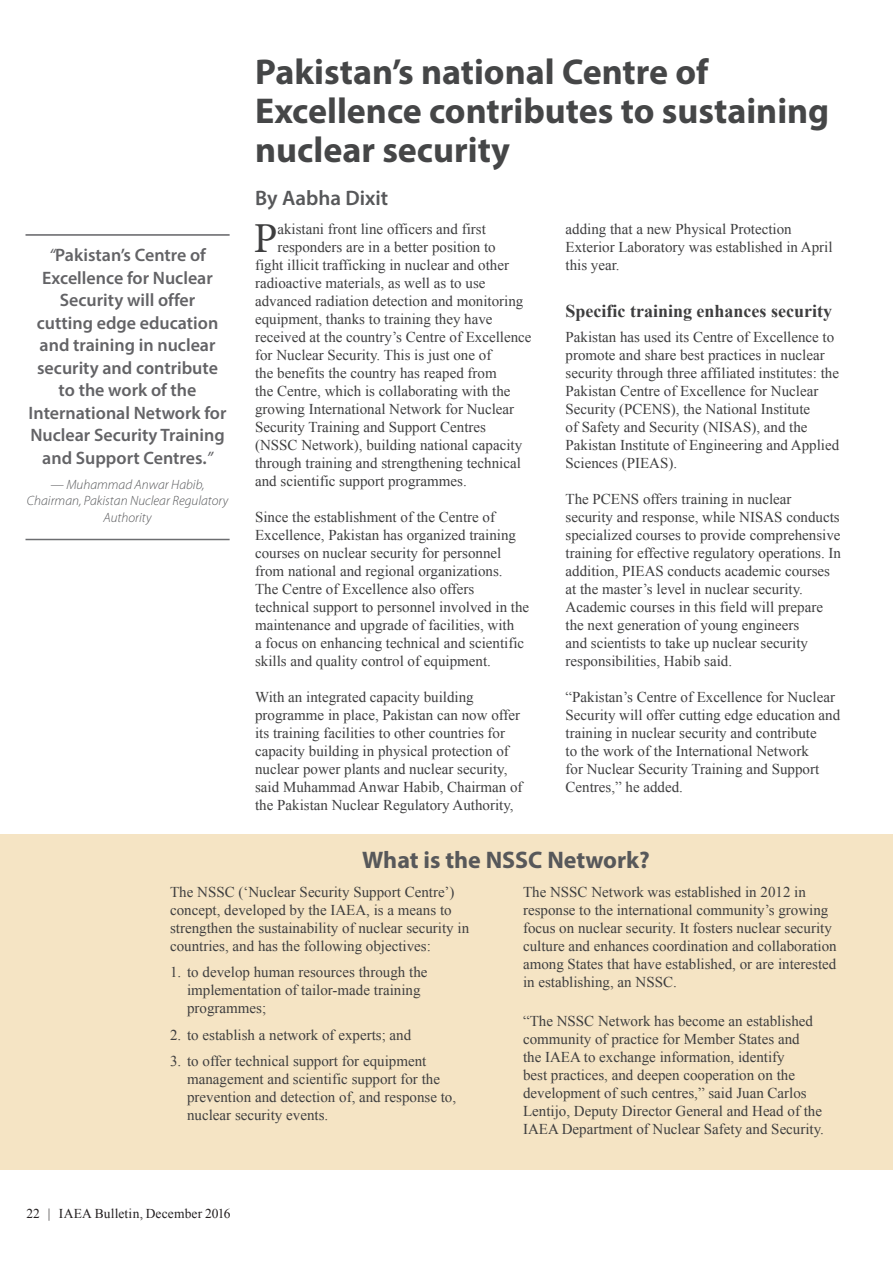
<style>
.page{position:relative;width:893px;height:1263px;background:#fff}
.page>*{position:absolute;margin:0;border:0;box-sizing:border-box;transform-origin:0 0}
.Frist_Para{font:42.75px "Minion Pro";color:#3e3e3f}
.Story_Title{font:700 36px/39px "Myriad Pro";color:#454647}
.Box_-_Title{font:700 24px "Myriad Pro";color:#57585a}
.Author-top{font:600 21px "Myriad Pro";color:#57585a}
.Pullout_Quote{font:600 18px/22.5px "Myriad Pro";color:#636366;text-align:center}
.Paragraph_Heading_01{font:700 18px "Times New Roman";color:#3e3e3f}
.Body_Text{font:15px/18px "Times New Roman";color:#3e3e3f}
.Frist_Para-2{font:15px "Times New Roman";color:#3e3e3f}
.Body_Text_-_no_space{font:15px/18px "Times New Roman";color:#3e3e3f}
.Pullout_Quote_-_Name{font:italic 300 13.5px/16.5px "Myriad Pro";color:#57585a;text-align:center}
.t1{font:13.5px "Times New Roman";letter-spacing:.01em;color:#231f20}
.s1{font-weight:400;font-style:italic}
</style>
<div class="page">
<div style="left:0;top:834px;width:893px;height:335px;background:#f5e4c4"></div>
<hr style="left:26px;top:234px;width:204px;height:2px;background:#636366">
<hr style="left:26px;top:539px;width:204px;height:1px;background:#6c6d70">
<p class="Pullout_Quote" style="left:29px;top:243px;width:199px"><span class="s1">“</span>Pakistan’s Centre of<br>Excellence for Nuclear<br>Security will offer<br>cutting edge education and training in nuclear security and contribute to the work of the<br>International Network for<br>Nuclear Security Training and Support Centres.<span class="s1">”</span></p>
<p class="Pullout_Quote_-_Name" style="left:27px;top:476px;width:203px">— Muhammad Anwar Habib,<br>Chairman, Pakistan Nuclear Regulatory<br>Authority</p>
<p class="Story_Title" style="left:255px;top:52px;width:576px">Pakistan’s national Centre of<br>Excellence contributes to sustaining nuclear security</p>
<p class="Author-top" style="left:255px;top:184px;width:135px">By Aabha Dixit</p>
<p class="Frist_Para" style="left:253px;top:210px;width:26px">P</p>
<p class="Frist_Para-2" style="left:277px;top:219px;width:210px">akistani front line officers and first</p>
<p class="Body_Text" style="left:566px;top:220px;width:269px">adding that a new Physical Protection<br>Exterior Laboratory was established in April this year.</p>
<p class="Paragraph_Heading_01" style="left:566px;top:298px;width:268px">Specific training enhances security</p>
<p class="Body_Text_-_no_space" style="left:566px;top:328px;width:275px">Pakistan has used its Centre of Excellence to promote and share best practices in nuclear security through three affiliated institutes: the Pakistan Centre of Excellence for Nuclear Security (PCENS), the National Institute<br>of Safety and Security (NISAS), and the Pakistan Institute of Engineering and Applied Sciences (PIEAS).</p>
<p class="Body_Text" style="left:566px;top:490px;width:277px">The PCENS offers training in nuclear security and response, while NISAS conducts specialized courses to provide comprehensive training for effective regulatory operations. In addition, PIEAS conducts academic courses at the master’s level in nuclear security.<br>Academic courses in this field will prepare the next generation of young engineers<br>and scientists to take up nuclear security responsibilities, Habib said.</p>
<p class="Body_Text" style="left:566px;top:688px;width:276px">“Pakistan’s Centre of Excellence for Nuclear Security will offer cutting edge education and training in nuclear security and contribute<br>to the work of the International Network<br>for Nuclear Security Training and Support Centres,” he added.</p>
<p class="Frist_Para-2" style="left:277px;top:237px;width:220px">responders are in a better position to</p>
<p class="Frist_Para-2" style="left:255px;top:255px;width:255px">fight illicit trafficking in nuclear and other</p>
<p class="Frist_Para-2" style="left:255px;top:273px;width:232px">radioactive materials, as well as to use</p>
<p class="Frist_Para-2" style="left:255px;top:291px;width:270px">advanced radiation detection and monitoring</p>
<p class="Frist_Para-2" style="left:255px;top:309px;width:239px">equipment, thanks to training they have</p>
<p class="Frist_Para-2" style="left:255px;top:327px;width:278px">received at the country’s Centre of Excellence</p>
<p class="Frist_Para-2" style="left:255px;top:345px;width:238px">for Nuclear Security. This is just one of</p>
<p class="Frist_Para-2" style="left:255px;top:363px;width:243px">the benefits the country has reaped from</p>
<p class="Frist_Para-2" style="left:255px;top:381px;width:257px">the Centre, which is collaborating with the</p>
<p class="Frist_Para-2" style="left:255px;top:399px;width:261px">growing International Network for Nuclear</p>
<p class="Frist_Para-2" style="left:255px;top:417px;width:232px">Security Training and Support Centres</p>
<p class="Frist_Para-2" style="left:255px;top:435px;width:269px">(NSSC Network), building national capacity</p>
<p class="Frist_Para-2" style="left:255px;top:453px;width:267px">through training and strengthening technical</p>
<p class="Frist_Para-2" style="left:255px;top:471px;width:213px">and scientific support programmes.</p>
<p class="Body_Text" style="left:255px;top:508px;width:276px">Since the establishment of the Centre of Excellence, Pakistan has organized training courses on nuclear security for personnel from national and regional organizations.<br>The Centre of Excellence also offers technical support to personnel involved in the maintenance and upgrade of facilities, with<br>a focus on enhancing technical and scientific skills and quality control of equipment.</p>
<p class="Body_Text" style="left:255px;top:688px;width:269px">With an integrated capacity building programme in place, Pakistan can now offer its training facilities to other countries for capacity building in physical protection of nuclear power plants and nuclear security, said Muhammad Anwar Habib, Chairman of the Pakistan Nuclear Regulatory Authority,</p>
<p class="Box_-_Title" style="left:362px;top:844px;width:289px">What is the NSSC Network?</p>
<p class="Body_Text_-_no_space" style="left:170px;top:882px;width:301px">The NSSC (‘Nuclear Security Support Centre’) concept, developed by the IAEA, is a means to strengthen the sustainability of nuclear security in countries, and has the following objectives:</p>
<p class="Body_Text" style="left:187px;top:963px;width:242px;text-indent:-17px">1. to develop human resources through the implementation of tailor-made training programmes;</p>
<p class="Body_Text" style="left:170px;top:1025px;width:243px">2. to establish a network of experts; and</p>
<p class="Body_Text" style="left:187px;top:1052px;width:271px;text-indent:-17px">3. to offer technical support for equipment management and scientific support for the prevention and detection of, and response to, nuclear security events.</p>
<p class="t1" style="left:26px;top:1205px;width:206px">22 | IAEA Bulletin, December 2016</p>
<p class="Body_Text" style="left:523px;top:882px;width:315px">The NSSC Network was established in 2012 in response to the international community’s growing focus on nuclear security. It fosters nuclear security culture and enhances coordination and collaboration among States that have established, or are interested in establishing, an NSSC.</p>
<p class="Body_Text" style="left:523px;top:1012px;width:303px">“The NSSC Network has become an established community of practice for Member States and<br>the IAEA to exchange information, identify<br>best practices, and deepen cooperation on the development of such centres,” said Juan Carlos Lentijo, Deputy Director General and Head of the IAEA Department of Nuclear Safety and Security.</p>
</div>
